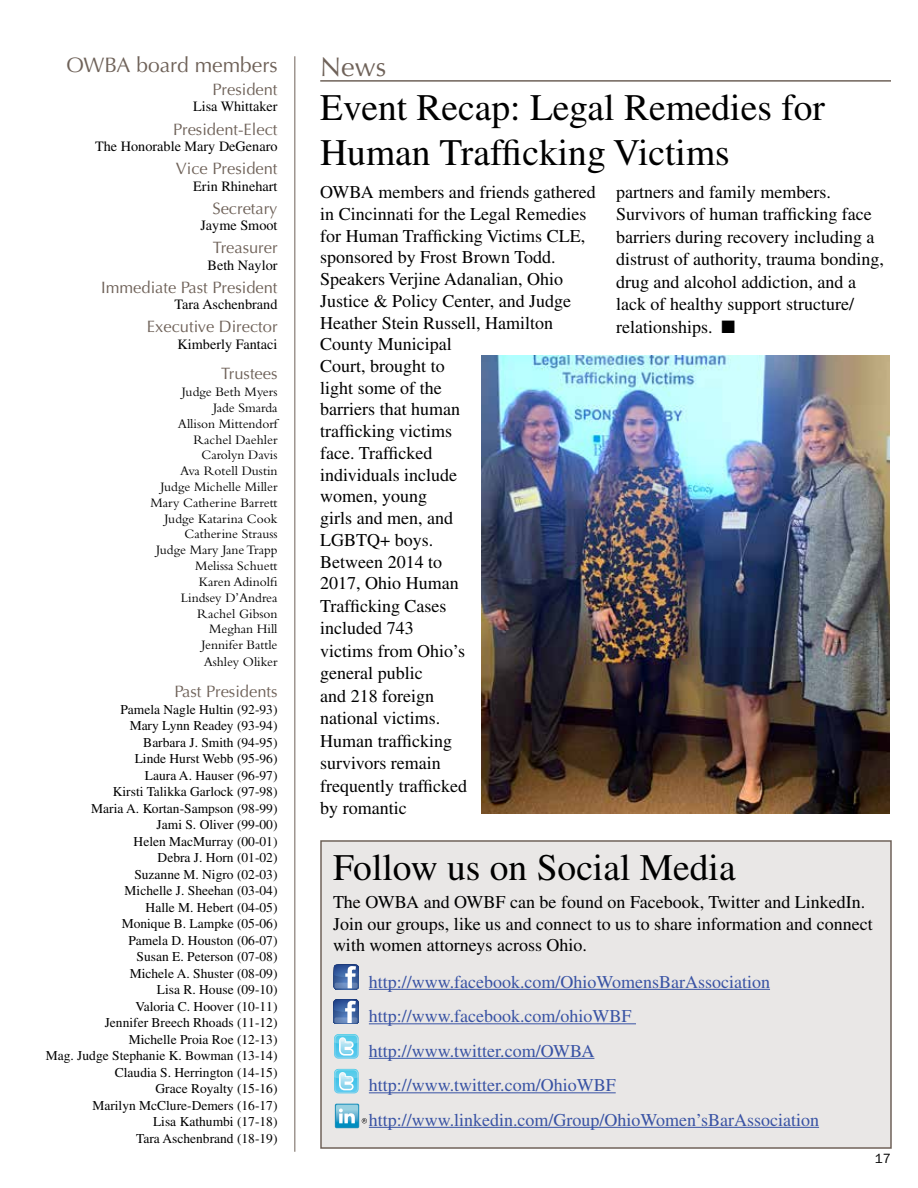
<style>
.page{position:relative;width:918px;height:1188px;background:#fff}
.page>*{position:absolute;margin:0;border:0;box-sizing:border-box;transform-origin:0 0}
.t1{font:37.5px/45px "Times LT Std";color:#000}
.t2{font:27px "Optima LT Std";color:#6f6259}
.t3{font:21px "Optima LT Std";color:#6f6259}
.t4{font:18px/22px "Times LT Std";color:#000}
.t5{font:18px/34.5px "Times LT Std";color:#3953a4}
.t6{font:16.5px "Optima LT Std";color:#6f6259}
.t7{font:14.25px "Times LT Std";color:#000}
.t8{font:13.5px/16.5px "Times LT Std";color:#000;text-align:right}
.t9{font:13.5px/15.8px "Bembo Std";color:#000;text-align:right}
.t10{font:13.5px "ITC Franklin Gothic Std";color:#000}
</style>
<div class="page">
<div style="left:320px;top:840px;width:572px;height:309px;background:#e9e7e6;border:2px solid #6f6259"></div>
<hr style="left:294px;top:56px;width:1px;height:1096px;background:#6f6259">
<svg style="left:334px;top:965px;width:24px;height:24px"></svg>
<svg style="left:335px;top:983px;width:23px;height:5px"></svg>
<svg style="left:334px;top:999px;width:24px;height:25px"></svg>
<svg style="left:334px;top:1017px;width:23px;height:6px"></svg>
<svg style="left:334px;top:1034px;width:25px;height:25px"></svg>
<svg style="left:334px;top:1069px;width:25px;height:24px"></svg>
<svg style="left:335px;top:1104px;width:24px;height:24px"></svg>
<svg style="left:336px;top:1105px;width:31px;height:22px"></svg>
<hr style="left:320px;top:80px;width:571px;height:2px;background:#6f6259">
<hr style="left:369px;top:989px;width:401px;height:1px;background:#3953a4">
<hr style="left:369px;top:1023px;width:267px;height:1px;background:#3953a4">
<hr style="left:369px;top:1058px;width:225px;height:1px;background:#3953a4">
<hr style="left:369px;top:1092px;width:247px;height:1px;background:#3953a4">
<hr style="left:369px;top:1127px;width:450px;height:1px;background:#3953a4">
<img style="left:482px;top:355px;width:408px;height:458px">
<p class="t3" style="left:66px;top:52px;width:213px">OWBA board members</p>
<p class="t6" style="left:212px;top:80px;width:67px">President</p>
<p class="t7" style="left:193px;top:99px;width:86px">Lisa Whittaker</p>
<p class="t6" style="left:173px;top:120px;width:106px">President-Elect</p>
<p class="t7" style="left:95px;top:138px;width:184px">The Honorable Mary DeGenaro</p>
<p class="t6" style="left:176px;top:159px;width:103px">Vice President</p>
<p class="t7" style="left:193px;top:178px;width:86px">Erin Rhinehart</p>
<p class="t6" style="left:212px;top:199px;width:67px">Secretary</p>
<p class="t7" style="left:200px;top:218px;width:79px">Jayme Smoot</p>
<p class="t6" style="left:213px;top:238px;width:66px">Treasurer</p>
<p class="t7" style="left:208px;top:257px;width:72px">Beth Naylor</p>
<p class="t6" style="left:101px;top:278px;width:178px">Immediate Past President</p>
<p class="t7" style="left:175px;top:297px;width:104px">Tara Aschenbrand</p>
<p class="t6" style="left:147px;top:317px;width:132px">Executive Director</p>
<p class="t7" style="left:178px;top:336px;width:101px">Kimberly Fantaci</p>
<p class="t6" style="left:221px;top:364px;width:58px">Trustees</p>
<p class="t9" style="left:150px;top:384px;width:129px">Judge Beth Myers<br>Jade Smarda<br>Allison Mittendorf<br>Rachel Daehler<br>Carolyn Davis<br>Ava Rotell Dustin<br>Judge Michelle Miller<br>Mary Catherine Barrett<br>Judge Katarina Cook<br>Catherine Strauss<br>Judge Mary Jane Trapp<br>Melissa Schuett<br>Karen Adinolfi<br>Lindsey D’Andrea<br>Rachel Gibson<br>Meghan Hill<br>Jennifer Battle</p>
<p class="t9" style="left:204px;top:654px;width:75px">Ashley Oliker</p>
<p class="t6" style="left:175px;top:681px;width:105px">Past Presidents</p>
<p class="t8" style="left:46px;top:701px;width:233px">Pamela Nagle Hultin (92-93)<br>Mary Lynn Readey (93-94)<br>Barbara J. Smith (94-95)<br>Linde Hurst Webb (95-96)<br>Laura A. Hauser (96-97)<br>Kirsti Talikka Garlock (97-98)<br>Maria A. Kortan-Sampson (98-99)<br>Jami S. Oliver (99-00)<br>Helen MacMurray (00-01)<br>Debra J. Horn (01-02)<br>Suzanne M. Nigro (02-03)<br>Michelle J. Sheehan (03-04)<br>Halle M. Hebert (04-05)<br>Monique B. Lampke (05-06)<br>Pamela D. Houston (06-07)<br>Susan E. Peterson (07-08)<br>Michele A. Shuster (08-09)<br>Lisa R. House (09-10)<br>Valoria C. Hoover (10-11)<br>Jennifer Breech Rhoads (11-12)<br>Michelle Proia Roe (12-13)<br>Mag. Judge Stephanie K. Bowman (13-14)<br>Claudia S. Herrington (14-15)<br>Grace Royalty (15-16)<br>Marilyn McClure-Demers (16-17)<br>Lisa Kathumbi (17-18)<br>Tara Aschenbrand (18-19)</p>
<h2 class="t2" style="left:320px;top:51px;width:68px">News</h2>
<h1 class="t1" style="left:320px;top:84px;width:506px">Event Recap: Legal Remedies for<br>Human Trafficking Victims</h1>
<p class="t4" style="left:320px;top:181px;width:277px">OWBA members and friends gathered in Cincinnati for the Legal Remedies for Human Trafficking Victims CLE, sponsored by Frost Brown Todd.<br>Speakers Verjine Adanalian, Ohio<br>Justice &amp; Policy Center, and Judge<br>Heather Stein Russell, Hamilton<br>County Municipal<br>Court, brought to<br>light some of the<br>barriers that human<br>trafficking victims<br>face. Trafficked<br>individuals include<br>women, young<br>girls and men, and<br>LGBTQ+ boys.<br>Between 2014 to<br>2017, Ohio Human<br>Trafficking Cases<br>included 743<br>victims from Ohio’s<br>general public<br>and 218 foreign<br>national victims.<br>Human trafficking<br>survivors remain<br>frequently trafficked<br>by romantic</p>
<p class="t4" style="left:616px;top:181px;width:269px;line-height:22.5px">partners and family members.<br>Survivors of human trafficking face barriers during recovery including a distrust of authority, trauma bonding, drug and alcohol addiction, and a lack of healthy support structure/ relationships. ■</p>
<h1 class="t1" style="left:333px;top:845px;width:404px">Follow us on Social Media</h1>
<p class="t4" style="left:333px;top:891px;width:541px;line-height:21.6px">The OWBA and OWBF can be found on Facebook, Twitter and LinkedIn.<br>Join our groups, like us and connect to us to share information and connect with women attorneys across Ohio.</p>
<p class="t5" style="left:369px;top:964px;width:452px">http://www.facebook.com/OhioWomensBarAssociation http://www.facebook.com/ohioWBF http://www.twitter.com/OWBA http://www.twitter.com/OhioWBF http://www.linkedin.com/Group/OhioWomen’sBarAssociation</p>
<p class="t10" style="left:875px;top:1151px;width:18px">17</p>
</div>
